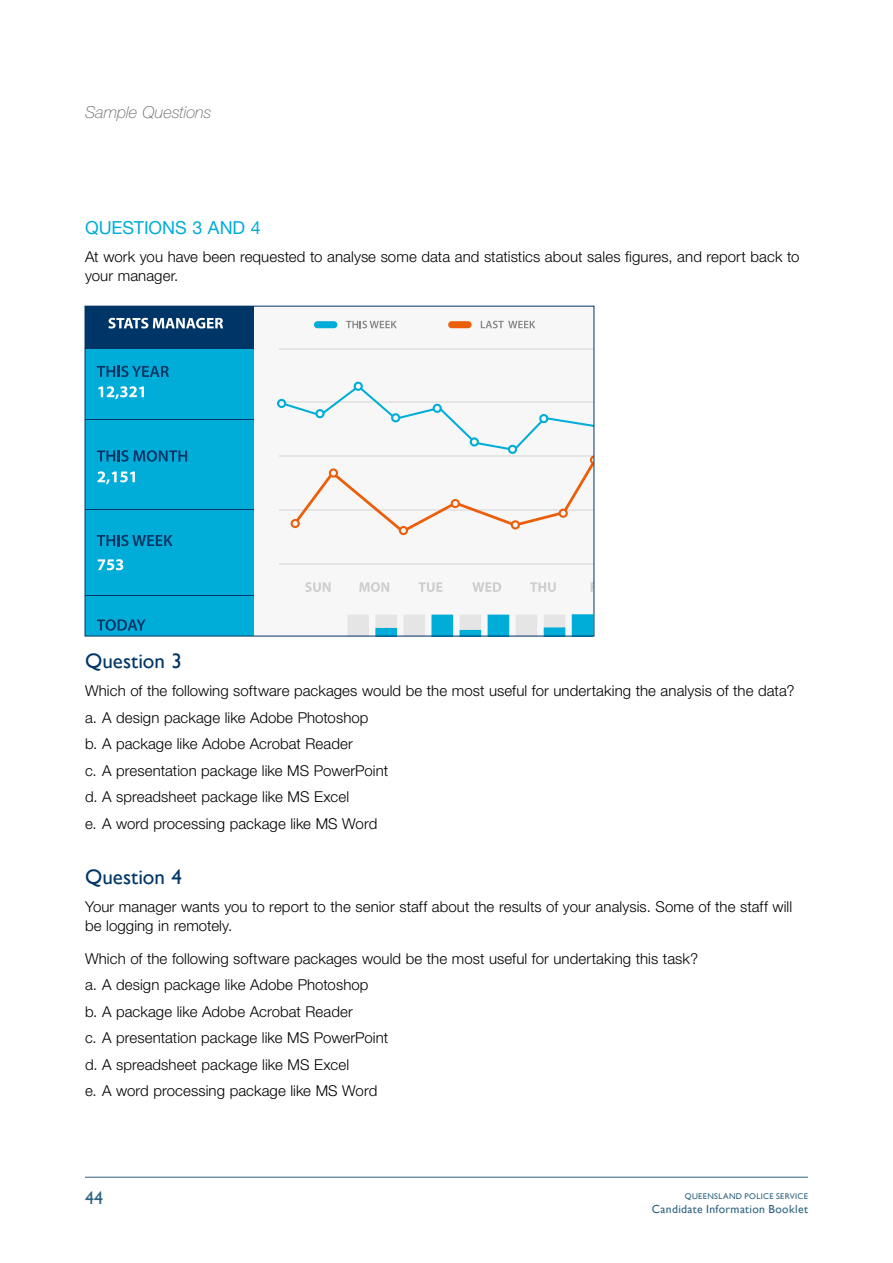
<style>
.page{position:relative;width:893px;height:1263px;background:#fff}
.page>*{position:absolute;margin:0;border:0;box-sizing:border-box;transform-origin:0 0}
.t1{font:21px "Gill Sans";letter-spacing:.005em;color:#003667}
.t2{font:18px "Helvetica Neue LT Std";letter-spacing:-.005em;color:#00add8}
.t3{font:18px "Gill Sans";color:#2d637f}
.t4{font:italic 100 16.5px "Helvetica Neue LT Std";color:#636466}
.Body{font:300 15px/19.5px "Helvetica Neue LT Std";letter-spacing:.005em;color:#000}
.t5{font:11.7px "Gill Sans";letter-spacing:.03em;color:#2d637f}
.t6{font:8.25px "Gill Sans";letter-spacing:.045em;color:#2d637f}
</style>
<div class="page">
<hr style="left:85px;top:1177px;width:723px;height:1px;background:#2d637f">
<div style="left:85px;top:306px;width:170px;height:330px;background:#00add8"></div>
<div style="left:85px;top:306px;width:170px;height:43px;background:#003667"></div>
<hr style="left:85px;top:420px;width:170px;height:1px;background:#003667">
<hr style="left:85px;top:509px;width:170px;height:1px;background:#003667">
<hr style="left:85px;top:595px;width:170px;height:1px;background:#003667">
<svg style="left:97px;top:366px;width:72px;height:11px"></svg>
<svg style="left:97px;top:450px;width:90px;height:12px"></svg>
<svg style="left:97px;top:535px;width:76px;height:11px"></svg>
<svg style="left:97px;top:619px;width:49px;height:12px"></svg>
<svg style="left:98px;top:386px;width:46px;height:13px"></svg>
<svg style="left:98px;top:471px;width:37px;height:13px"></svg>
<svg style="left:98px;top:559px;width:25px;height:11px"></svg>
<div style="left:255px;top:306px;width:339px;height:330px;background:#f7f7f7"></div>
<hr style="left:280px;top:348px;width:314px;height:1px;background:#e5e5e5">
<hr style="left:280px;top:563px;width:314px;height:1px;background:#e5e5e5">
<svg style="left:277px;top:381px;width:315px;height:154px"></svg>
<div style="left:314px;top:321px;width:23px;height:7px;background:#00add8;border-radius:4px"></div>
<div style="left:448px;top:321px;width:24px;height:7px;background:#eb5e0a;border-radius:4px"></div>
<svg style="left:346px;top:321px;width:51px;height:7px"></svg>
<svg style="left:481px;top:321px;width:54px;height:7px"></svg>
<svg style="left:347px;top:615px;width:22px;height:19px"></svg>
<svg style="left:404px;top:615px;width:21px;height:19px"></svg>
<svg style="left:516px;top:615px;width:21px;height:19px"></svg>
<svg style="left:375px;top:615px;width:22px;height:19px"></svg>
<svg style="left:572px;top:614px;width:20px;height:20px"></svg>
<svg style="left:460px;top:615px;width:21px;height:19px"></svg>
<svg style="left:544px;top:615px;width:21px;height:19px"></svg>
<svg style="left:432px;top:615px;width:21px;height:19px"></svg>
<svg style="left:488px;top:615px;width:21px;height:19px"></svg>
<svg style="left:359px;top:582px;width:30px;height:10px"></svg>
<svg style="left:418px;top:582px;width:24px;height:10px"></svg>
<svg style="left:472px;top:582px;width:29px;height:10px"></svg>
<svg style="left:530px;top:582px;width:26px;height:10px"></svg>
<svg style="left:305px;top:582px;width:26px;height:10px"></svg>
<svg style="left:108px;top:318px;width:115px;height:10px"></svg>
<h5 class="t4" style="left:85px;top:103px;width:128px">Sample Questions</h5>
<h3 class="t2" style="left:85px;top:217px;width:177px">QUESTIONS 3 AND 4</h3>
<p class="Body" style="left:85px;top:247px;width:716px">At work you have been requested to analyse some data and statistics about sales figures, and report back to your manager.</p>
<h4 class="t1" style="left:85px;top:649px;width:98px">Question 3</h4>
<p class="Body" style="left:85px;top:681px;width:711px">Which of the following software packages would be the most useful for undertaking the analysis of the data?</p>
<p class="Body" style="left:85px;top:707px;width:285px">a. A design package like Adobe Photoshop</p>
<p class="Body" style="left:85px;top:734px;width:269px">b. A package like Adobe Acrobat Reader</p>
<p class="Body" style="left:85px;top:760px;width:305px">c. A presentation package like MS PowerPoint</p>
<p class="Body" style="left:85px;top:787px;width:266px">d. A spreadsheet package like MS Excel</p>
<p class="Body" style="left:85px;top:813px;width:294px">e. A word processing package like MS Word</p>
<h4 class="t1" style="left:85px;top:864px;width:98px">Question 4</h4>
<p class="Body" style="left:85px;top:896px;width:709px">Your manager wants you to report to the senior staff about the results of your analysis. Some of the staff will be logging in remotely.</p>
<p class="Body" style="left:85px;top:948px;width:615px">Which of the following software packages would be the most useful for undertaking this task?</p>
<p class="Body" style="left:85px;top:975px;width:285px">a. A design package like Adobe Photoshop</p>
<p class="Body" style="left:85px;top:1001px;width:269px">b. A package like Adobe Acrobat Reader</p>
<p class="Body" style="left:85px;top:1028px;width:305px">c. A presentation package like MS PowerPoint</p>
<p class="Body" style="left:85px;top:1054px;width:266px">d. A spreadsheet package like MS Excel</p>
<p class="Body" style="left:85px;top:1081px;width:294px">e. A word processing package like MS Word</p>
<p class="t3" style="left:85px;top:1187px;width:20px">44</p>
<p class="t6" style="left:685px;top:1191px;width:125px">QUEENSLAND POLICE SERVICE</p>
<p class="t5" style="left:652px;top:1202px;width:157px">Candidate Information Booklet</p>
</div>
